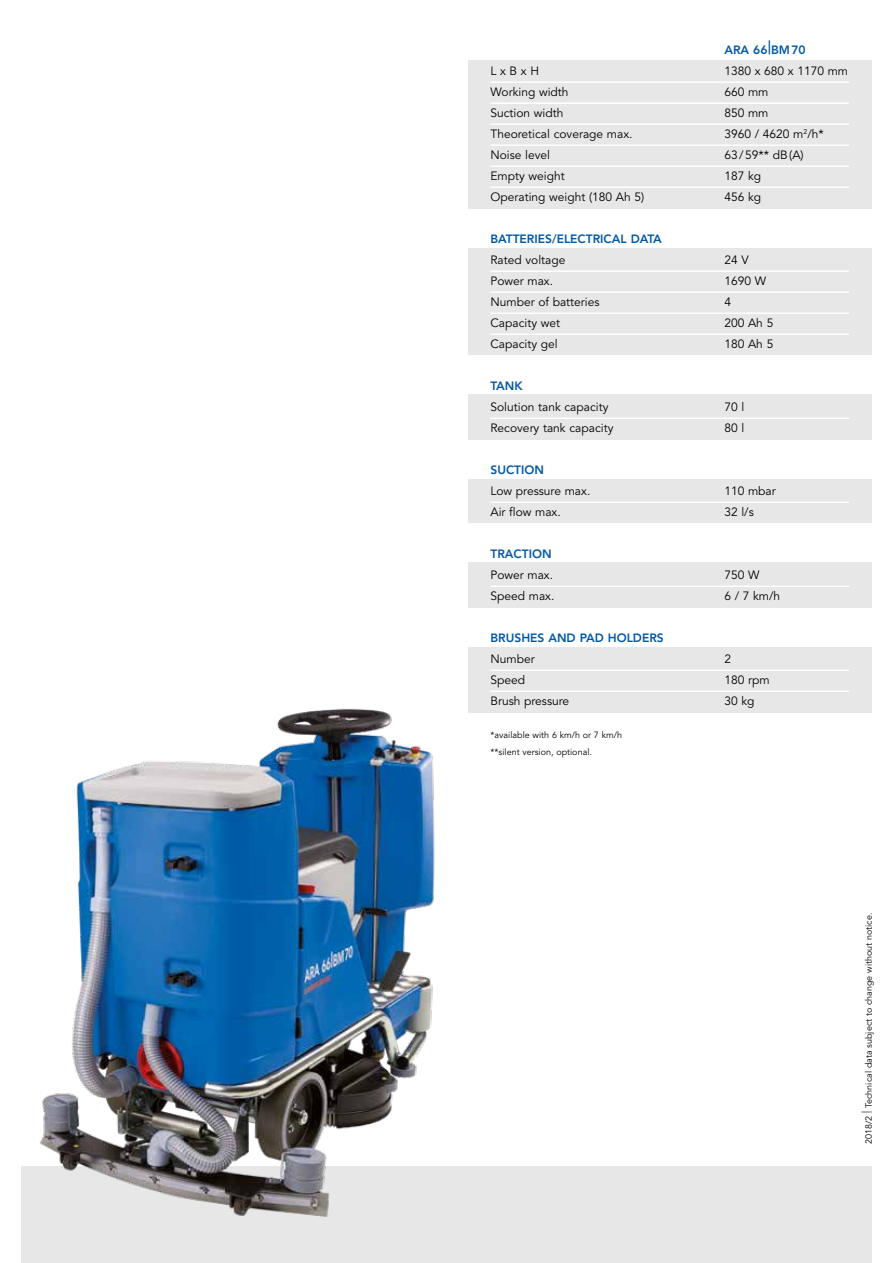
<style>
.page{position:relative;width:893px;height:1263px;background:#fff}
.page>*{position:absolute;margin:0;border:0;box-sizing:border-box;transform-origin:0 0}
.t1{font:12px "Avenir";color:#000}
.t2{font:800 12px "Avenir";color:#0058a5}
.t3{font:9px/16.5px "Avenir";color:#000}
.s1{font-size:18px}
.s2{font-size:13.5px}
</style>
<div class="page">
<div style="left:468px;top:60px;width:404px;height:653px;background:#e7e7e7"></div>
<div style="left:468px;top:209px;width:404px;height:38px;background:#fff"></div>
<div style="left:468px;top:356px;width:404px;height:38px;background:#fff"></div>
<div style="left:468px;top:440px;width:404px;height:38px;background:#fff"></div>
<div style="left:468px;top:524px;width:404px;height:38px;background:#fff"></div>
<div style="left:468px;top:608px;width:404px;height:38px;background:#fff"></div>
<hr style="left:490px;top:81px;width:359px;height:2px;background:#fff">
<hr style="left:490px;top:102px;width:359px;height:2px;background:#fff">
<hr style="left:490px;top:123px;width:359px;height:2px;background:#fff">
<hr style="left:490px;top:144px;width:359px;height:2px;background:#fff">
<hr style="left:490px;top:165px;width:359px;height:2px;background:#fff">
<hr style="left:490px;top:186px;width:359px;height:2px;background:#fff">
<hr style="left:490px;top:270px;width:359px;height:2px;background:#fff">
<hr style="left:490px;top:291px;width:359px;height:2px;background:#fff">
<hr style="left:490px;top:312px;width:359px;height:2px;background:#fff">
<hr style="left:490px;top:333px;width:359px;height:2px;background:#fff">
<hr style="left:490px;top:417px;width:359px;height:2px;background:#fff">
<hr style="left:490px;top:501px;width:359px;height:2px;background:#fff">
<hr style="left:490px;top:585px;width:359px;height:2px;background:#fff">
<hr style="left:490px;top:669px;width:359px;height:2px;background:#fff">
<hr style="left:490px;top:690px;width:359px;height:2px;background:#fff">
<div style="left:21px;top:1166px;width:851px;height:97px;background:#e7e7e7"></div>
<img style="left:40px;top:690px;width:453px;height:527px">
<p class="t2" style="left:724px;top:45px;width:83px">ARA 66 <span class="s1">|</span> BM 70</p>
<p class="t1" style="left:490px;top:66px;width:50px">L x B x H</p>
<p class="t1" style="left:724px;top:66px;width:125px">1380 x 680 x 1170 mm</p>
<p class="t1" style="left:490px;top:87px;width:80px">Working width</p>
<p class="t1" style="left:724px;top:87px;width:46px">660 mm</p>
<p class="t1" style="left:490px;top:108px;width:74px">Suction width</p>
<p class="t1" style="left:724px;top:108px;width:46px">850 mm</p>
<p class="t1" style="left:490px;top:129px;width:144px">Theoretical coverage max.</p>
<p class="t1" style="left:724px;top:129px;width:101px">3960 / 4620 m<sup>2</sup>/h*</p>
<p class="t1" style="left:490px;top:150px;width:61px">Noise level</p>
<p class="t1" style="left:724px;top:150px;width:81px">63 / 59** dB (A)</p>
<p class="t1" style="left:490px;top:171px;width:76px">Empty weight</p>
<p class="t1" style="left:724px;top:171px;width:38px">187 kg</p>
<p class="t1" style="left:490px;top:192px;width:155px">Operating weight (180 Ah 5)</p>
<p class="t1" style="left:724px;top:192px;width:38px">456 kg</p>
<p class="t2" style="left:490px;top:234px;width:173px">BATTERIES/ELECTRICAL DATA</p>
<p class="t1" style="left:490px;top:255px;width:76px">Rated voltage</p>
<p class="t1" style="left:724px;top:255px;width:26px">24 V</p>
<p class="t1" style="left:490px;top:276px;width:64px">Power max.</p>
<p class="t1" style="left:724px;top:276px;width:43px">1690 W</p>
<p class="t1" style="left:490px;top:297px;width:111px">Number of batteries</p>
<p class="t1" style="left:724px;top:297px;width:8px">4</p>
<p class="t1" style="left:490px;top:318px;width:71px">Capacity wet</p>
<p class="t1" style="left:724px;top:318px;width:50px">200 Ah 5</p>
<p class="t1" style="left:490px;top:339px;width:69px">Capacity gel</p>
<p class="t1" style="left:724px;top:339px;width:50px">180 Ah 5</p>
<p class="t2" style="left:490px;top:381px;width:34px">TANK</p>
<p class="t1" style="left:490px;top:402px;width:120px">Solution tank capacity</p>
<p class="t1" style="left:724px;top:402px;width:21px">70 l</p>
<p class="t1" style="left:490px;top:423px;width:124px">Recovery tank capacity</p>
<p class="t1" style="left:724px;top:423px;width:21px">80 l</p>
<p class="t2" style="left:490px;top:465px;width:55px">SUCTION</p>
<p class="t1" style="left:490px;top:486px;width:101px">Low pressure max.</p>
<p class="t1" style="left:724px;top:486px;width:53px">110 mbar</p>
<p class="t1" style="left:490px;top:507px;width:72px">Air flow max.</p>
<p class="t1" style="left:724px;top:507px;width:31px">32 l/s</p>
<p class="t2" style="left:490px;top:549px;width:63px">TRACTION</p>
<p class="t1" style="left:490px;top:570px;width:64px">Power max.</p>
<p class="t1" style="left:724px;top:570px;width:37px">750 W</p>
<p class="t1" style="left:490px;top:591px;width:65px">Speed max.</p>
<p class="t1" style="left:724px;top:591px;width:57px">6 / 7 km/h</p>
<p class="t2" style="left:490px;top:633px;width:175px">BRUSHES AND PAD HOLDERS</p>
<p class="t1" style="left:490px;top:654px;width:46px">Number</p>
<p class="t1" style="left:724px;top:654px;width:8px">2</p>
<p class="t1" style="left:490px;top:675px;width:36px">Speed</p>
<p class="t1" style="left:724px;top:675px;width:47px">180 rpm</p>
<p class="t1" style="left:490px;top:696px;width:80px">Brush pressure</p>
<p class="t1" style="left:724px;top:696px;width:32px">30 kg</p>
<p class="t3" style="left:490px;top:728px;width:133px">*available with 6 km/h or 7 km/h **silent version, optional.</p>
<p class="t3" style="left:861px;top:1144px;width:233px;rotate:-90deg">2018/2 <span class="s2">|</span> Technical data subject to change without notice.</p>
</div>
